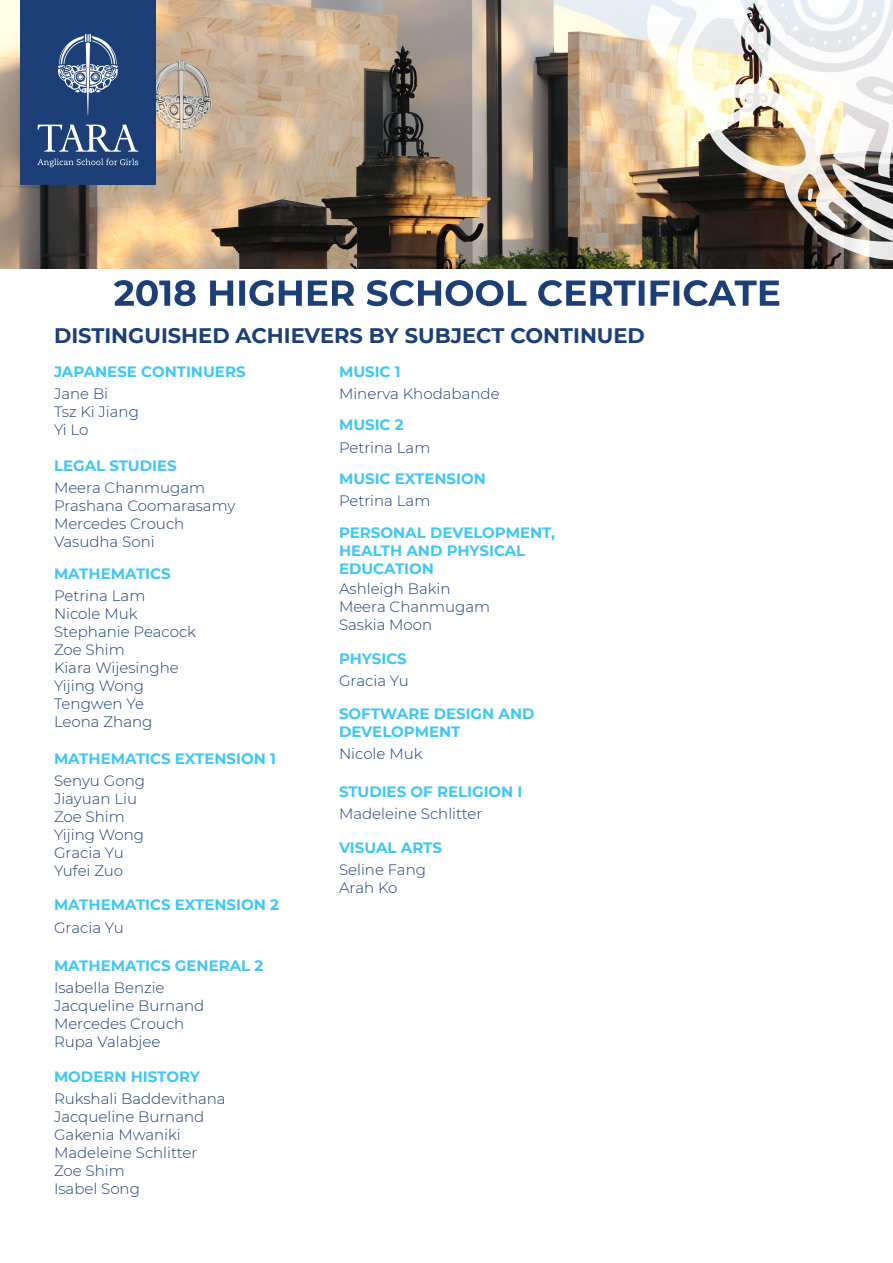
<style>
.page{position:relative;width:893px;height:1263px;background:#fff}
.page>*{position:absolute;margin:0;border:0;box-sizing:border-box;transform-origin:0 0}
.t1{font:700 21px "Montserrat";color:#1b3f76}
.t2{font:300 15px "Montserrat";color:#1b3f76}
.t3{font:700 15px/18px "Montserrat";color:#40c7f4}
</style>
<div class="page">
<img style="left:0;top:0;width:641px;height:268px">
<img style="left:641px;top:0;width:252px;height:268px">
<svg style="left:114px;top:280px;width:665px;height:26px"></svg>
<div style="left:20px;top:0;width:135px;height:185px;background:#1b3f76"></div>
<svg style="left:58px;top:34px;width:60px;height:81px"></svg>
<svg style="left:38px;top:125px;width:100px;height:27px"></svg>
<svg style="left:38px;top:159px;width:100px;height:8px"></svg>
<p class="t1" style="left:54px;top:321px;width:592px">DISTINGUISHED ACHIEVERS BY SUBJECT CONTINUED</p>
<p class="t3" style="left:54px;top:362px;width:193px">JAPANESE CONTINUERS</p>
<p class="t2" style="left:54px;top:383px;width:56px">Jane Bi</p>
<p class="t2" style="left:54px;top:401px;width:86px">Tsz Ki Jiang</p>
<p class="t2" style="left:54px;top:419px;width:36px">Yi Lo</p>
<p class="t3" style="left:54px;top:456px;width:124px">LEGAL STUDIES</p>
<p class="t2" style="left:54px;top:478px;width:153px">Meera Chanmugam</p>
<p class="t2" style="left:54px;top:496px;width:183px">Prashana Coomarasamy</p>
<p class="t2" style="left:54px;top:514px;width:132px">Mercedes Crouch</p>
<p class="t2" style="left:54px;top:532px;width:102px">Vasudha Soni</p>
<p class="t3" style="left:54px;top:563px;width:118px">MATHEMATICS</p>
<p class="t2" style="left:54px;top:585px;width:93px">Petrina Lam</p>
<p class="t2" style="left:54px;top:603px;width:85px">Nicole Muk</p>
<p class="t2" style="left:54px;top:621px;width:144px">Stephanie Peacock</p>
<p class="t2" style="left:54px;top:639px;width:72px">Zoe Shim</p>
<p class="t2" style="left:54px;top:657px;width:126px">Kiara Wijesinghe</p>
<p class="t2" style="left:54px;top:675px;width:92px">Yijing Wong</p>
<p class="t2" style="left:54px;top:693px;width:91px">Tengwen Ye</p>
<p class="t2" style="left:54px;top:711px;width:100px">Leona Zhang</p>
<p class="t3" style="left:54px;top:748px;width:224px">MATHEMATICS EXTENSION 1</p>
<p class="t2" style="left:54px;top:770px;width:93px">Senyu Gong</p>
<p class="t2" style="left:54px;top:788px;width:85px">Jiayuan Liu</p>
<p class="t2" style="left:54px;top:806px;width:72px">Zoe Shim</p>
<p class="t2" style="left:54px;top:824px;width:92px">Yijing Wong</p>
<p class="t2" style="left:54px;top:842px;width:71px">Gracia Yu</p>
<p class="t2" style="left:54px;top:860px;width:71px">Yufei Zuo</p>
<p class="t3" style="left:54px;top:895px;width:226px">MATHEMATICS EXTENSION 2</p>
<p class="t2" style="left:54px;top:917px;width:71px">Gracia Yu</p>
<p class="t3" style="left:54px;top:956px;width:211px">MATHEMATICS GENERAL 2</p>
<p class="t2" style="left:54px;top:978px;width:112px">Isabella Benzie</p>
<p class="t2" style="left:54px;top:996px;width:152px">Jacqueline Burnand</p>
<p class="t2" style="left:54px;top:1014px;width:132px">Mercedes Crouch</p>
<p class="t2" style="left:54px;top:1032px;width:108px">Rupa Valabjee</p>
<p class="t3" style="left:54px;top:1067px;width:148px">MODERN HISTORY</p>
<p class="t2" style="left:54px;top:1089px;width:173px">Rukshali Baddevithana</p>
<p class="t2" style="left:54px;top:1107px;width:152px">Jacqueline Burnand</p>
<p class="t2" style="left:54px;top:1125px;width:128px">Gakenia Mwaniki</p>
<p class="t2" style="left:54px;top:1143px;width:145px">Madeleine Schlitter</p>
<p class="t2" style="left:54px;top:1161px;width:72px">Zoe Shim</p>
<p class="t2" style="left:54px;top:1179px;width:87px">Isabel Song</p>
<p class="t3" style="left:339px;top:362px;width:63px">MUSIC 1</p>
<p class="t2" style="left:339px;top:383px;width:162px">Minerva Khodabande</p>
<p class="t3" style="left:339px;top:415px;width:66px">MUSIC 2</p>
<p class="t2" style="left:339px;top:437px;width:93px">Petrina Lam</p>
<p class="t3" style="left:339px;top:469px;width:148px">MUSIC EXTENSION</p>
<p class="t2" style="left:339px;top:491px;width:93px">Petrina Lam</p>
<p class="t3" style="left:339px;top:523px;width:217px">PERSONAL DEVELOPMENT,<br>HEALTH AND PHYSICAL<br>EDUCATION</p>
<p class="t2" style="left:339px;top:579px;width:113px">Ashleigh Bakin</p>
<p class="t2" style="left:339px;top:597px;width:153px">Meera Chanmugam</p>
<p class="t2" style="left:339px;top:615px;width:95px">Saskia Moon</p>
<p class="t3" style="left:339px;top:649px;width:69px">PHYSICS</p>
<p class="t2" style="left:339px;top:671px;width:71px">Gracia Yu</p>
<p class="t3" style="left:339px;top:704px;width:197px">SOFTWARE DESIGN AND<br>DEVELOPMENT</p>
<p class="t2" style="left:339px;top:744px;width:85px">Nicole Muk</p>
<p class="t3" style="left:339px;top:782px;width:185px">STUDIES OF RELIGION I</p>
<p class="t2" style="left:339px;top:804px;width:145px">Madeleine Schlitter</p>
<p class="t3" style="left:339px;top:838px;width:104px">VISUAL ARTS</p>
<p class="t2" style="left:339px;top:860px;width:89px">Seline Fang</p>
<p class="t2" style="left:339px;top:878px;width:60px">Arah Ko</p>
</div>
